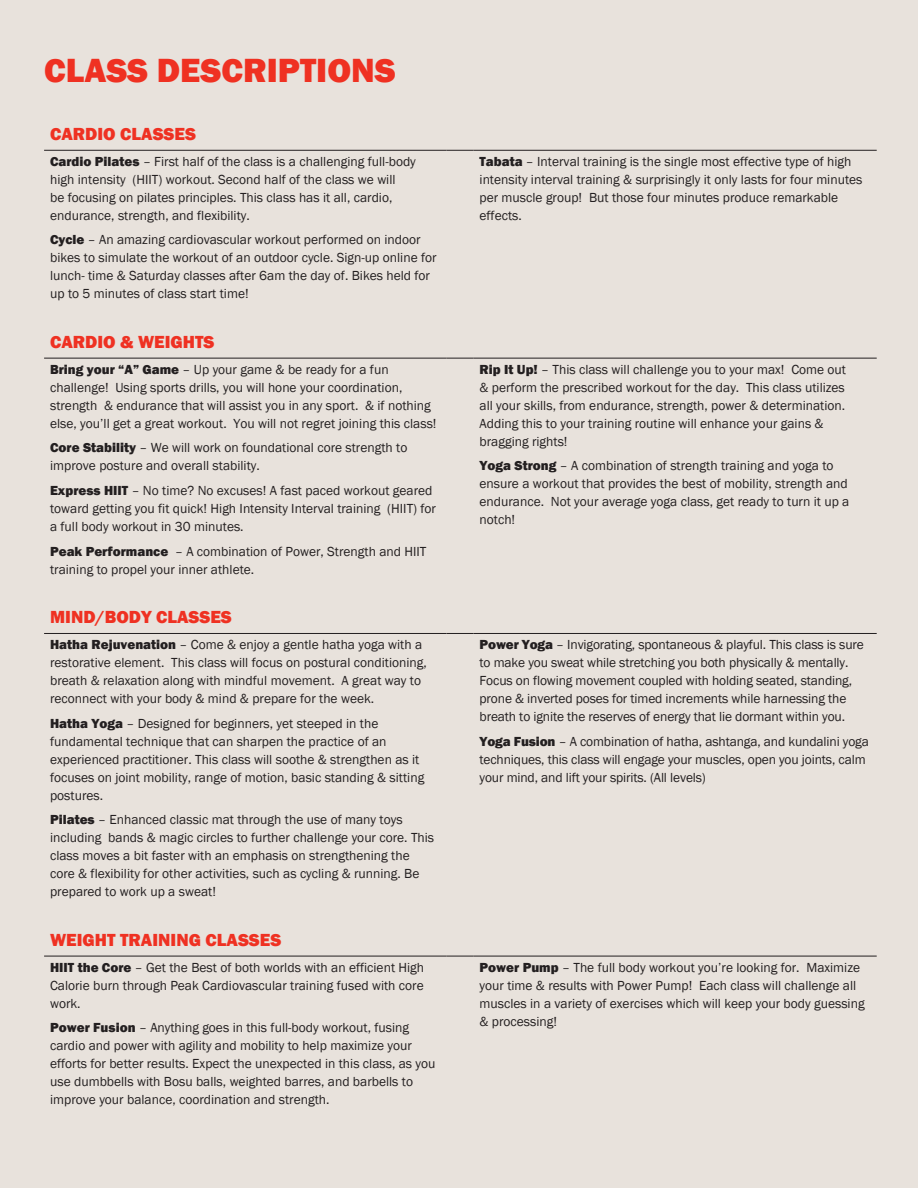
<style>
.page{position:relative;width:918px;height:1188px;background:#e8e2dc}
.page>*{position:absolute;margin:0;border:0;box-sizing:border-box;transform-origin:0 0}
.t1{font:800 34.5px "Franklin Gothic";color:#ef3122}
.class_description_headers{font:800 18px "Franklin Gothic";color:#ef3122}
.descriptions{font:13.5px/18px "Franklin Gothic";color:#231f20}
.s1{font-weight:800}
</style>
<div class="page">
<hr style="left:44px;top:150px;width:403px;height:1px;background:#231f20">
<svg style="left:447px;top:150px;width:27px;height:1px"></svg>
<hr style="left:474px;top:150px;width:403px;height:1px;background:#231f20">
<hr style="left:44px;top:358px;width:403px;height:1px;background:#231f20">
<svg style="left:447px;top:358px;width:27px;height:1px"></svg>
<hr style="left:474px;top:358px;width:403px;height:1px;background:#231f20">
<hr style="left:44px;top:633px;width:403px;height:1px;background:#231f20">
<svg style="left:447px;top:633px;width:27px;height:1px"></svg>
<hr style="left:474px;top:633px;width:403px;height:1px;background:#231f20">
<hr style="left:44px;top:956px;width:403px;height:1px;background:#231f20">
<svg style="left:447px;top:956px;width:27px;height:1px"></svg>
<hr style="left:474px;top:956px;width:403px;height:1px;background:#231f20">
<p class="t1" style="left:44px;top:48px;width:353px">CLASS DESCRIPTIONS</p>
<p class="class_description_headers" style="left:50px;top:122px;width:147px">CARDIO CLASSES</p>
<p class="descriptions" style="left:50px;top:153px;width:367px"><span class="s1">Cardio Pilates</span> – First half of the class is a challenging full-body high intensity (HIIT) workout. Second half of the class we will<br>be focusing on pilates principles. This class has it all, cardio, endurance, strength, and flexibility.</p>
<p class="descriptions" style="left:50px;top:231px;width:388px"><span class="s1">Cycle</span> – An amazing cardiovascular workout performed on indoor bikes to simulate the workout of an outdoor cycle. Sign-up online for lunch- time &amp; Saturday classes after 6am the day of. Bikes held for up to 5 minutes of class start time!</p>
<p class="class_description_headers" style="left:50px;top:330px;width:166px">CARDIO &amp; WEIGHTS</p>
<p class="descriptions" style="left:50px;top:360px;width:388px"><span class="s1">Bring your “A” Game</span> – Up your game &amp; be ready for a fun challenge! Using sports drills, you will hone your coordination, strength &amp; endurance that will assist you in any sport. &amp; if nothing else, you’ll get a great workout. You will not regret joining this class!</p>
<p class="descriptions" style="left:50px;top:439px;width:359px"><span class="s1">Core Stability</span> – We will work on foundational core strength to improve posture and overall stability.</p>
<p class="descriptions" style="left:50px;top:482px;width:388px"><span class="s1">Express HIIT</span> – No time? No excuses! A fast paced workout geared toward getting you fit quick! High Intensity Interval training (HIIT) for a full body workout in 30 minutes.</p>
<p class="descriptions" style="left:50px;top:543px;width:378px"><span class="s1">Peak Performance</span> – A combination of Power, Strength and HIIT training to propel your inner athlete.</p>
<p class="class_description_headers" style="left:50px;top:605px;width:183px">MIND/BODY CLASSES</p>
<p class="descriptions" style="left:50px;top:636px;width:378px"><span class="s1">Hatha Rejuvenation</span> – Come &amp; enjoy a gentle hatha yoga with a restorative element. This class will focus on postural conditioning, breath &amp; relaxation along with mindful movement. A great way to reconnect with your body &amp; mind &amp; prepare for the week.</p>
<p class="descriptions" style="left:50px;top:714px;width:376px"><span class="s1">Hatha Yoga</span> – Designed for beginners, yet steeped in the fundamental technique that can sharpen the practice of an experienced practitioner. This class will soothe &amp; strengthen as it focuses on joint mobility, range of motion, basic standing &amp; sitting postures.</p>
<p class="descriptions" style="left:50px;top:811px;width:386px"><span class="s1">Pilates</span> – Enhanced classic mat through the use of many toys including bands &amp; magic circles to further challenge your core. This class moves a bit faster with an emphasis on strengthening the core &amp; flexibility for other activities, such as cycling &amp; running. Be prepared to work up a sweat!</p>
<p class="class_description_headers" style="left:50px;top:928px;width:233px">WEIGHT TRAINING CLASSES</p>
<p class="descriptions" style="left:50px;top:958px;width:376px;text-align:justify"><span class="s1">HIIT the Core</span> – Get the Best of both worlds with an efficient High Calorie burn through Peak Cardiovascular training fused with core work.</p>
<p class="descriptions" style="left:50px;top:1019px;width:387px"><span class="s1">Power Fusion</span> – Anything goes in this full-body workout, fusing cardio and power with agility and mobility to help maximize your efforts for better results. Expect the unexpected in this class, as you use dumbbells with Bosu balls, weighted barres, and barbells to improve your balance, coordination and strength.</p>
<p class="descriptions" style="left:480px;top:153px;width:384px"><span class="s1">Tabata</span> – Interval training is the single most effective type of high intensity interval training &amp; surprisingly it only lasts for four minutes per muscle group! But those four minutes produce remarkable effects.</p>
<p class="descriptions" style="left:480px;top:360px;width:368px"><span class="s1">Rip It Up!</span> – This class will challenge you to your max! Come out &amp; perform the prescribed workout for the day. This class utilizes all your skills, from endurance, strength, power &amp; determination.<br>Adding this to your training routine will enhance your gains &amp; bragging rights!</p>
<p class="descriptions" style="left:480px;top:457px;width:371px"><span class="s1">Yoga Strong</span> – A combination of strength training and yoga to ensure a workout that provides the best of mobility, strength and endurance. Not your average yoga class, get ready to turn it up a notch!</p>
<p class="descriptions" style="left:480px;top:636px;width:386px"><span class="s1">Power Yoga</span> – Invigorating, spontaneous &amp; playful. This class is sure to make you sweat while stretching you both physically &amp; mentally.<br>Focus on flowing movement coupled with holding seated, standing, prone &amp; inverted poses for timed increments while harnessing the breath to ignite the reserves of energy that lie dormant within you.</p>
<p class="descriptions" style="left:480px;top:732px;width:391px"><span class="s1">Yoga Fusion</span> – A combination of hatha, ashtanga, and kundalini yoga techniques, this class will engage your muscles, open you joints, calm your mind, and lift your spirits. (All levels)</p>
<p class="descriptions" style="left:480px;top:958px;width:387px"><span class="s1">Power Pump</span> – The full body workout you’re looking for. Maximize your time &amp; results with Power Pump! Each class will challenge all muscles in a variety of exercises which will keep your body guessing &amp; processing!</p>
</div>
